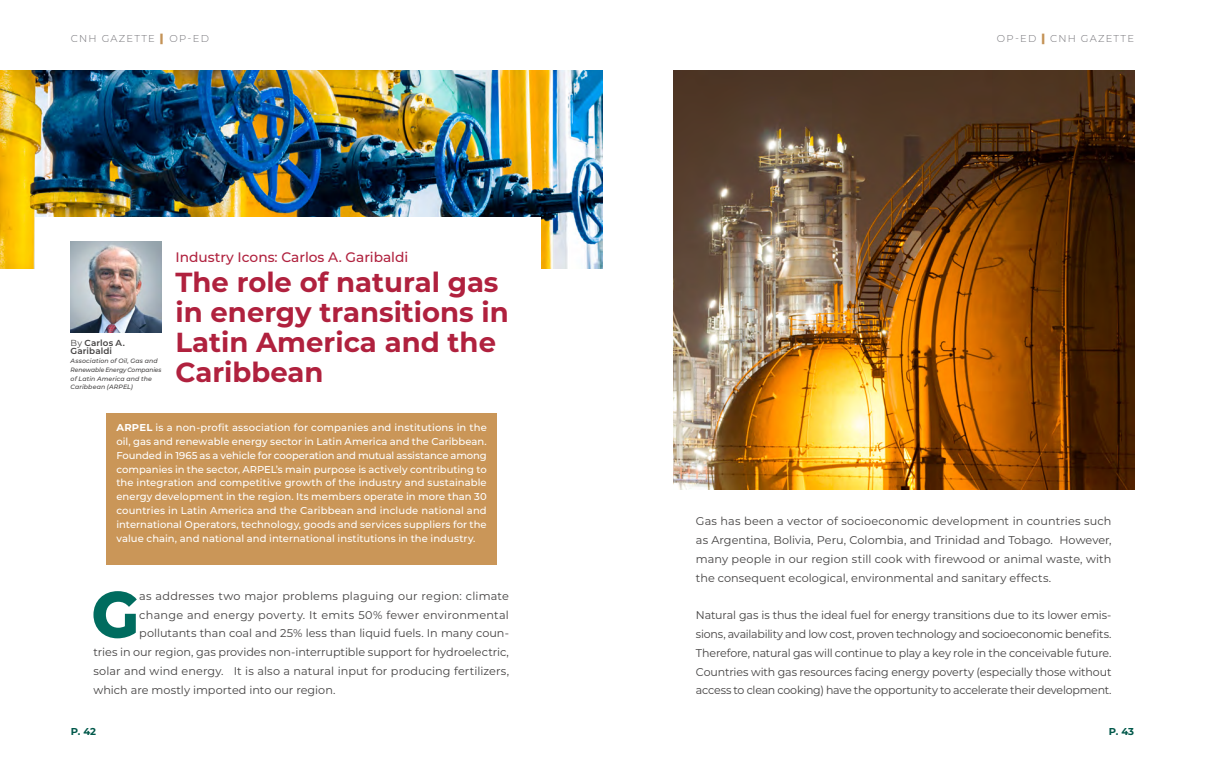
<style>
.page{position:relative;width:1205px;height:766px;background:#fff}
.page>*{position:absolute;margin:0;border:0;box-sizing:border-box;transform-origin:0 0}
.t1{font:800 64.88px "Montserrat";color:#006c5f;scale:.96 1}
.t2{font:700 27.5px/30px "Montserrat";color:#b0213e}
.t3{font:500 13.75px "Montserrat";color:#b0213e}
.t4{font:11.25px/18.8px "Montserrat";color:#434141;text-align:justify}
.t5{font:11.25px "Montserrat";letter-spacing:.02em;color:#434141}
.t6{font:500 10px/13.8px "Montserrat";letter-spacing:.005em;color:#fff;text-align:justify}
.t7{font:300 10px "Montserrat";letter-spacing:.12em;color:#737277}
.t8{font:700 10px "Montserrat";color:#00584a}
.t9{font:600 8.75px/8.8px "Montserrat";letter-spacing:.01em;color:#434141}
.t10{font:italic 500 6.25px/8.8px "Montserrat";letter-spacing:.01em;color:#434141}
.s1{font-weight:900;font-size:11.25px;color:#c49357}
.s2{font-weight:400}
.s3{font-weight:700}
</style>
<div class="page">
<img style="left:0;top:71px;width:602px;height:198px">
<div style="left:35px;top:217px;width:505px;height:77px;background:#fff"></div>
<div style="left:106px;top:413px;width:391px;height:152px;background:#ca9658"></div>
<img style="left:71px;top:241px;width:90px;height:91px">
<img style="left:673px;top:71px;width:461px;height:418px">
<p class="t7" style="left:71px;top:32px;width:140px">CNH GAZETTE <span class="s1">|</span> OP-ED</p>
<p class="t9" style="left:71px;top:337px;width:56px"><span class="s2">By</span> Carlos A.<br>Garibaldi</p>
<p class="t10" style="left:71px;top:356px;width:92px">Association of Oil, Gas and<br>Renewable Energy Companies of Latin America and the<br>Caribbean (ARPEL)</p>
<p class="t3" style="left:175px;top:247px;width:234px">Industry Icons: Carlos A. Garibaldi</p>
<h2 class="t2" style="left:175px;top:265px;width:335px">The role of natural gas in energy transitions in<br>Latin America and the<br>Caribbean</h2>
<p class="t6" style="left:116px;top:420px;width:372px"><span class="s3">ARPEL</span> is a non-profit association for companies and institutions in the oil, gas and renewable energy sector in Latin America and the Caribbean.<br>Founded in 1965 as a vehicle for cooperation and mutual assistance among companies in the sector, ARPEL’s main purpose is actively contributing to the integration and competitive growth of the industry and sustainable energy development in the region. Its members operate in more than 30 countries in Latin America and the Caribbean and include national and international Operators, technology, goods and services suppliers for the value chain, and national and international institutions in the industry.</p>
<h1 class="t1" style="left:91px;top:566px;width:51px">G</h1>
<p class="t5" style="left:139px;top:588px;width:371px">as addresses two major problems plaguing our region: climate</p>
<p class="t5" style="left:139px;top:606px;width:371px">change and energy poverty. It emits 50% fewer environmental</p>
<p class="t4" style="left:139px;top:623px;width:371px">pollutants than coal and 25% less than liquid fuels. In many coun-</p>
<p class="t4" style="left:93px;top:642px;width:417px">tries in our region, gas provides non-interruptible support for hydroelectric,</p>
<p class="t4" style="left:93px;top:661px;width:417px">solar and wind energy. It is also a natural input for producing fertilizers,</p>
<p class="t4" style="left:93px;top:679px;width:244px">which are mostly imported into our region.</p>
<p class="t7" style="left:997px;top:32px;width:139px">OP-ED <span class="s1">|</span> CNH GAZETTE</p>
<p class="t4" style="left:696px;top:511px;width:417px">Gas has been a vector of socioeconomic development in countries such as Argentina, Bolivia, Peru, Colombia, and Trinidad and Tobago. However, many people in our region still cook with firewood or animal waste, with the consequent ecological, environmental and sanitary effects.</p>
<p class="t4" style="left:696px;top:605px;width:417px">Natural gas is thus the ideal fuel for energy transitions due to its lower emis&shy;sions, availability and low cost, proven technology and socioeconomic benefits.<br>Therefore, natural gas will continue to play a key role in the conceivable future.<br>Countries with gas resources facing energy poverty (especially those without access to clean cooking) have the opportunity to accelerate their development.</p>
<p class="t8" style="left:71px;top:724px;width:25px">P. 42</p>
<p class="t8" style="left:1109px;top:724px;width:27px">P. 43</p>
</div>
